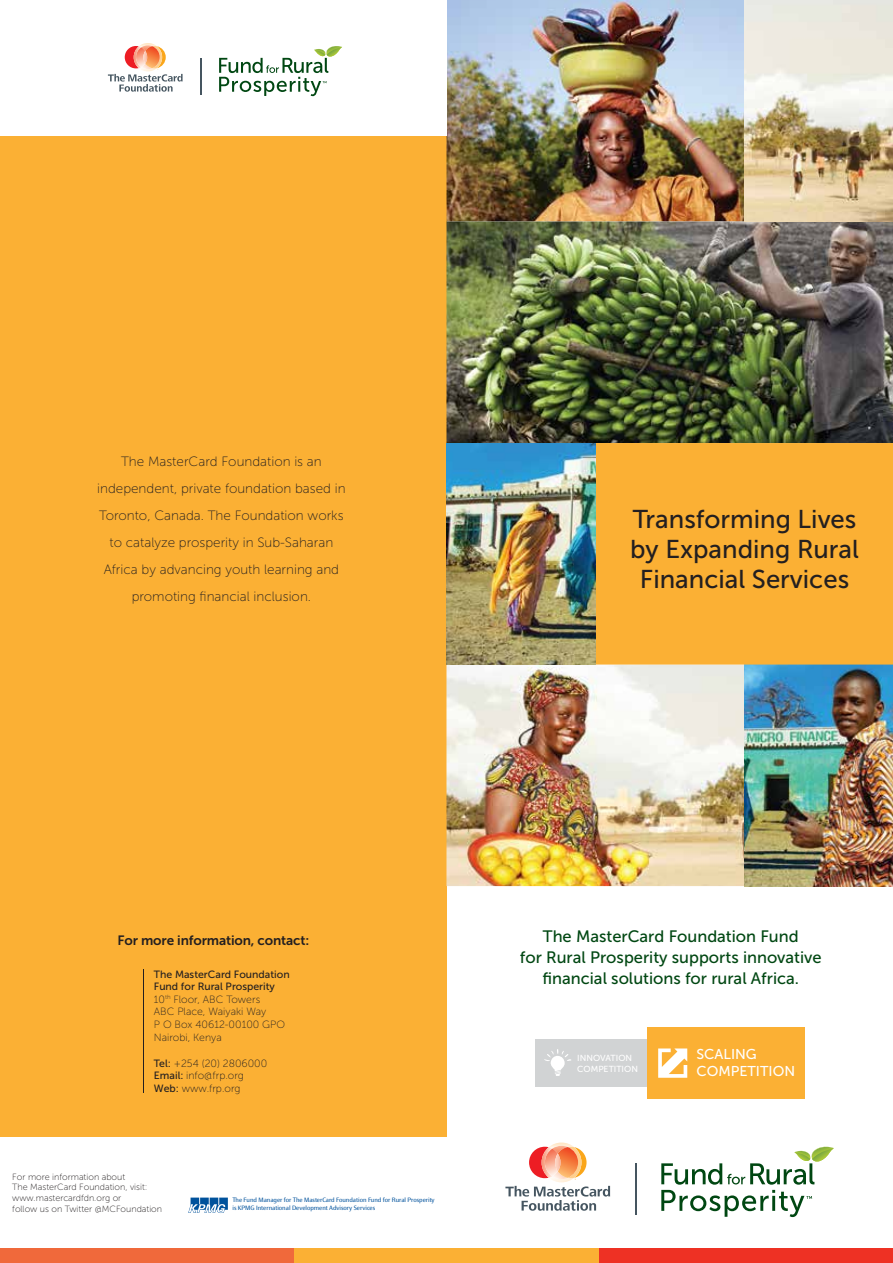
<style>
.page{position:relative;width:893px;height:1263px;background:#fff}
.page>*{position:absolute;margin:0;border:0;box-sizing:border-box;transform-origin:0 0}
.t1{font:25.8px/30px "Museo Sans 500";color:#231f20;text-align:center}
.t2{font:16.5px/21px "Museo Sans 500";color:#004712;text-align:center}
.t3{font:14.25px/17.1px "Museo Sans 500";color:#fff}
.t4{font:13.5px/27px "Museo Sans 100";color:#231f20;text-align:center}
.t5{font:13.5px "Museo Sans 700";letter-spacing:-.01em;color:#231f20}
.t6{font:10.5px/12.6px "Museo Sans 100";color:#231f20}
.t7{font:10.5px/12.6px "Museo Sans 500";color:#231f20}
.t8{font:9px/10.8px "Museo Sans 100";color:#231f20}
.t9{font:8.7px/10.5px "Museo Sans 500";color:#fff}
.t10{font:6.15px/7.4px "Epoca Classic";color:#00529c}
.s1{font-family:"Museo Sans 500"}
.s2{font-size:6.45px}
</style>
<div class="page">
<div style="left:0;top:0;width:446px;height:1263px;background:#fbb034"></div>
<hr style="left:143px;top:969px;width:1px;height:124px;background:#231f20">
<div style="left:0;top:1137px;width:449px;height:111px;background:#fff"></div>
<img style="left:446px;top:0;width:447px;height:443px">
<img style="left:446px;top:664px;width:447px;height:222px">
<div style="left:595px;top:443px;width:298px;height:221px;background:#fbb034"></div>
<img style="left:446px;top:443px;width:149px;height:221px">
<div style="left:535px;top:1039px;width:112px;height:48px;background:#d1d3d4"></div>
<div style="left:647px;top:1027px;width:158px;height:72px;background:#fbb034"></div>
<svg style="left:544px;top:1049px;width:27px;height:27px"></svg>
<svg style="left:658px;top:1048px;width:29px;height:30px"></svg>
<div style="left:293px;top:1248px;width:307px;height:15px;background:#fbb034"></div>
<div style="left:600px;top:1248px;width:293px;height:15px;background:#ee3124"></div>
<div style="left:0;top:1248px;width:293px;height:15px;background:#f0693b"></div>
<div style="left:0;top:0;width:446px;height:136px;background:#fff"></div>
<svg style="left:188px;top:1197px;width:40px;height:16px"></svg>
<svg style="left:505px;top:1142px;width:105px;height:69px"></svg>
<hr style="left:635px;top:1163px;width:1px;height:51px;background:#455560">
<svg style="left:661px;top:1146px;width:173px;height:71px"></svg>
<svg style="left:108px;top:43px;width:75px;height:49px"></svg>
<hr style="left:200px;top:58px;width:1px;height:36px;background:#455560">
<svg style="left:219px;top:46px;width:123px;height:50px"></svg>
<p class="t4" style="left:97px;top:448px;width:250px">The MasterCard Foundation is an independent, private foundation based in Toronto, Canada. The Foundation works to catalyze prosperity in Sub-Saharan Africa by advancing youth learning and promoting financial inclusion.</p>
<h1 class="t1" style="left:630px;top:504px;width:230px">Transforming Lives by Expanding Rural<br>Financial Services</h1>
<p class="t5" style="left:117px;top:932px;width:193px">For more information, contact:</p>
<p class="t7" style="left:154px;top:968px;width:137px">The MasterCard Foundation<br>Fund for Rural Prosperity</p>
<p class="t6" style="left:154px;top:993px;width:133px">10<sup>th</sup> Floor, ABC Towers<br>ABC Place, Waiyaki Way<br>P O Box 40612-00100 GPO<br>Nairobi, Kenya</p>
<p class="t6" style="left:154px;top:1057px;width:115px"><span class="s1">Tel:</span> +254 (20) 2806000<br><span class="s1">Email:</span> info@frp.org<br><span class="s1">Web:</span> www.frp.org</p>
<p class="t8" style="left:12px;top:1171px;width:151px">For more information about<br>The MasterCard Foundation, visit: www.mastercardfdn.org or<br>follow us on Twitter @MCFoundation</p>
<p class="t10" style="left:232px;top:1196px;width:204px"><span class="s2">T</span>he Fund Manager for <span class="s2">T</span>he MasterCard Foundation Fund for Rural Prosperity is KPMG International Development Advisory Services</p>
<p class="t2" style="left:520px;top:926px;width:303px">The MasterCard Foundation Fund<br>for Rural Prosperity supports innovative financial solutions for rural Africa.</p>
<p class="t9" style="left:577px;top:1053px;width:62px">INNOVATION<br>COMPETITION</p>
<p class="t3" style="left:696px;top:1046px;width:100px">SCALING<br>COMPETITION</p>
</div>
